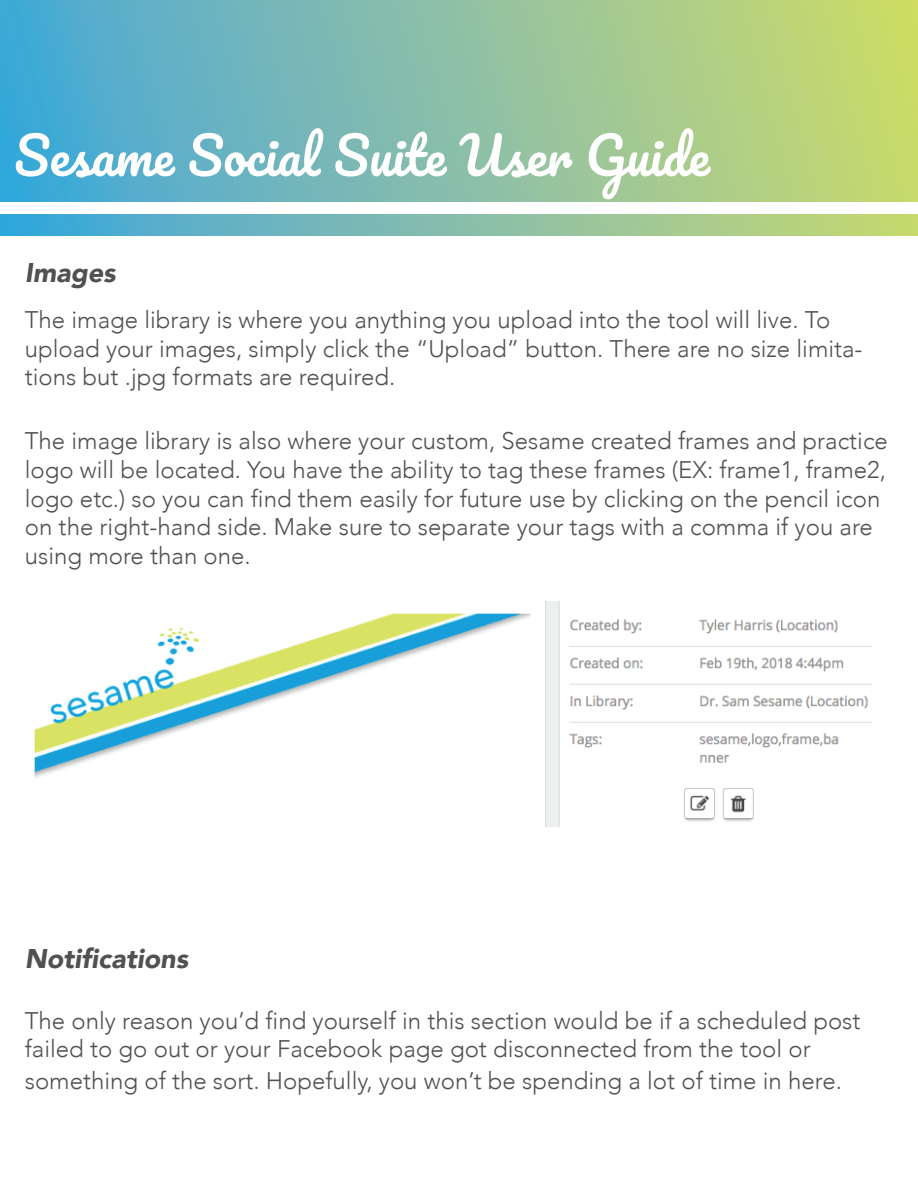
<style>
.page{position:relative;width:918px;height:1188px;background:#fff}
.page>*{position:absolute;margin:0;border:0;box-sizing:border-box;transform-origin:0 0}
.t1{font:51px "Pacifico";color:#fff}
.t2{font:italic 900 27px "Avenir";color:#515151}
.t3{font:300 24px/28.8px "Avenir";color:#515151}
</style>
<div class="page">
<svg style="left:0;top:0;width:918px;height:236px;background:#85bea7"></svg>
<div style="left:0;top:202px;width:918px;height:12px;background:#fff"></div>
<img style="left:34px;top:602px;width:838px;height:224px">
<h1 class="t1" style="left:14px;top:129px;width:696px">Sesame Social Suite User Guide</h1>
<p class="t2" style="left:25px;top:250px;width:92px">Images</p>
<p class="t3" style="left:25px;top:305px;width:839px">The image library is where you anything you upload into the tool will live. To upload your images, simply click the “Upload” button. There are no size limita&shy;tions but .jpg formats are required.</p>
<p class="t3" style="left:25px;top:426px;width:865px">The image library is also where your custom, Sesame created frames and practice logo will be located. You have the ability to tag these frames (EX: frame1, frame2, logo etc.) so you can find them easily for future use by clicking on the pencil icon on the right-hand side. Make sure to separate your tags with a comma if you are using more than one.</p>
<p class="t2" style="left:25px;top:936px;width:165px">Notifications</p>
<p class="t3" style="left:25px;top:1006px;width:837px">The only reason you’d find yourself in this section would be if a scheduled post failed to go out or your Facebook page got disconnected from the tool or</p>
<p class="t3" style="left:25px;top:1067px;width:819px">something of the sort. Hopefully, you won’t be spending a lot of time in here.</p>
</div>
